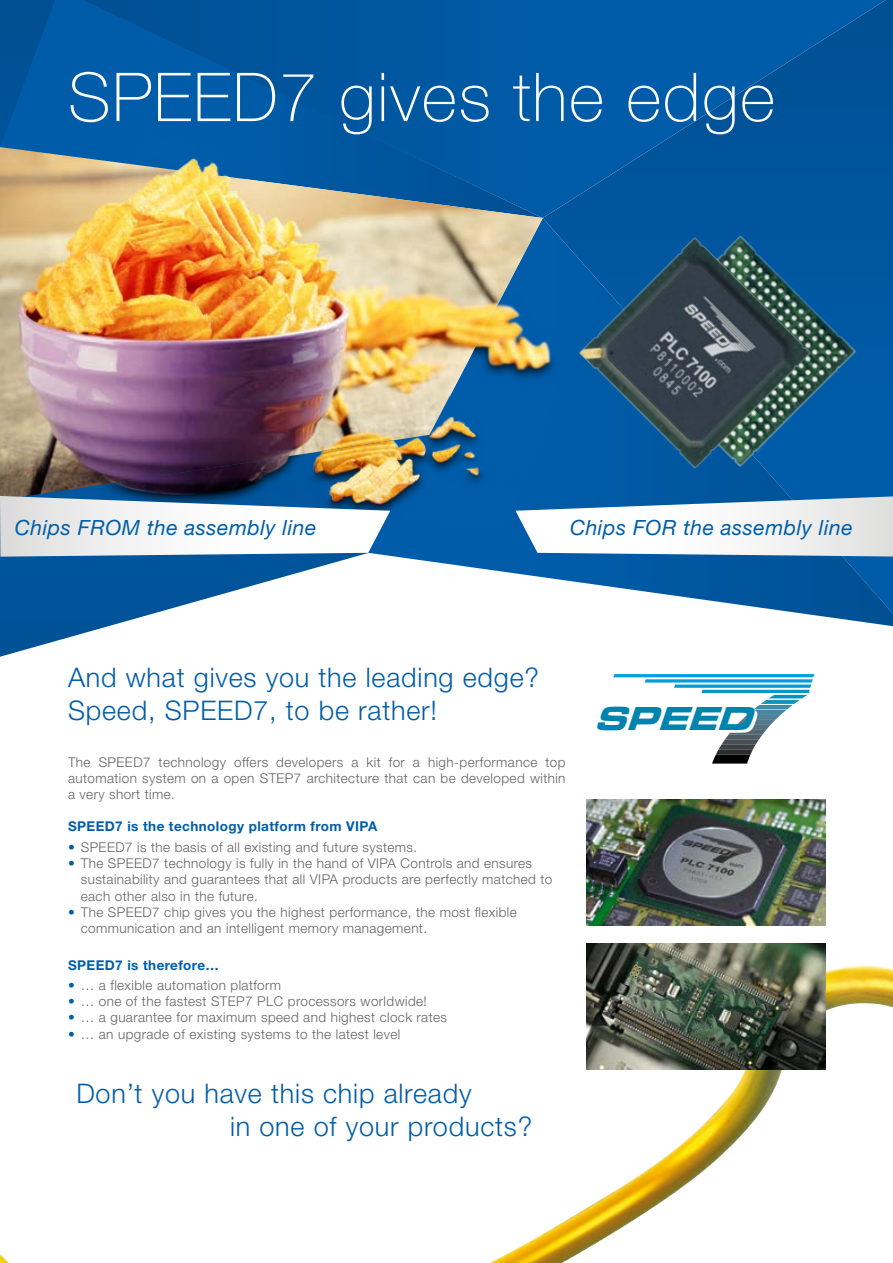
<style>
.page{position:relative;width:893px;height:1263px;background:#fff}
.page>*{position:absolute;margin:0;border:0;box-sizing:border-box;transform-origin:0 0}
.t1{font:100 67.5px "Helvetica Neue LT";letter-spacing:.025em;color:#fff}
.t2{font:italic 34.5px "Microgramma D Bold Exte";color:#0084af}
.t3{font:300 27px/32.4px "Helvetica Neue LT";letter-spacing:.03em;color:#005da9}
.t4{font:italic 21px "Helvetica Neue LT";letter-spacing:.025em;color:#005da9}
.t5{font:300 13.5px/16.2px "Helvetica Neue LT";letter-spacing:.03em;color:#646363}
.t6{font:700 13.5px "Helvetica Neue LT";letter-spacing:.03em;color:#005da9}
.s1{color:#005da9}
</style>
<div class="page">
<svg style="left:0;top:557px;width:354px;height:100px"></svg>
<svg style="left:0;top:0;width:83px;height:147px;background:#0057a1"></svg>
<svg style="left:83px;top:0;width:460px;height:133px;background:#0058a1"></svg>
<svg style="left:543px;top:0;width:350px;height:218px;background:#0057a0"></svg>
<svg style="left:390px;top:218px;width:503px;height:408px"></svg>
<svg style="left:0;top:1254px;width:9px;height:9px"></svg>
<img style="left:490px;top:965px;width:403px;height:298px">
<img style="left:0;top:147px;width:38px;height:349px">
<img style="left:38px;top:133px;width:523px;height:389px">
<svg style="left:0;top:496px;width:390px;height:61px"></svg>
<svg style="left:515px;top:496px;width:378px;height:60px"></svg>
<img style="left:587px;top:800px;width:238px;height:126px">
<svg style="left:613px;top:674px;width:201px;height:90px"></svg>
<img style="left:587px;top:944px;width:238px;height:126px">
<img style="left:621px;top:233px;width:238px;height:238px">
<img style="left:576px;top:235px;width:237px;height:237px">
<h1 class="t1" style="left:68px;top:59px;width:709px">SPEED7 gives the edge</h1>
<h3 class="t4" style="left:15px;top:514px;width:303px">Chips FROM the assembly line</h3>
<h3 class="t4" style="left:570px;top:515px;width:284px">Chips FOR the assembly line</h3>
<h3 class="t3" style="left:68px;top:661px;width:472px">And what gives you the leading edge?<br>Speed, SPEED7, to be rather!</h3>
<p class="t5" style="left:68px;top:753px;width:499px;text-align:justify">The SPEED7 technology offers developers a kit for a high-performance top automation system on a open STEP7 architecture that can be developed within a very short time.</p>
<p class="t6" style="left:68px;top:818px;width:311px">SPEED7 is the technology platform from VIPA</p>
<p class="t5" style="left:68px;top:839px;width:351px"><span class="s1">•</span> SPEED7 is the basis of all existing and future systems.</p>
<p class="t5" style="left:81px;top:855px;width:473px;text-indent:-13px"><span class="s1">•</span> The SPEED7 technology is fully in the hand of VIPA Controls and ensures sustainability and guarantees that all VIPA products are perfectly matched to each other also in the future.</p>
<p class="t5" style="left:81px;top:903px;width:437px;text-indent:-13px"><span class="s1">•</span> The SPEED7 chip gives you the highest performance, the most flexible communication and an intelligent memory management.</p>
<p class="t6" style="left:68px;top:956px;width:152px">SPEED7 is therefore…</p>
<p class="t5" style="left:68px;top:977px;width:215px"><span class="s1">•</span> … a flexible automation platform</p>
<p class="t5" style="left:68px;top:993px;width:360px"><span class="s1">•</span> … one of the fastest STEP7 PLC processors worldwide!</p>
<p class="t5" style="left:68px;top:1009px;width:380px"><span class="s1">•</span> … a guarantee for maximum speed and highest clock rates</p>
<p class="t5" style="left:68px;top:1025px;width:334px"><span class="s1">•</span> … an upgrade of existing systems to the latest level</p>
<h3 class="t3" style="left:230px;top:1077px;width:304px;text-indent:-154px">Don’t you have this chip already<br>in one of your products?</h3>
<h2 class="t2" style="left:595px;top:695px;width:172px">SPEED</h2>
</div>
